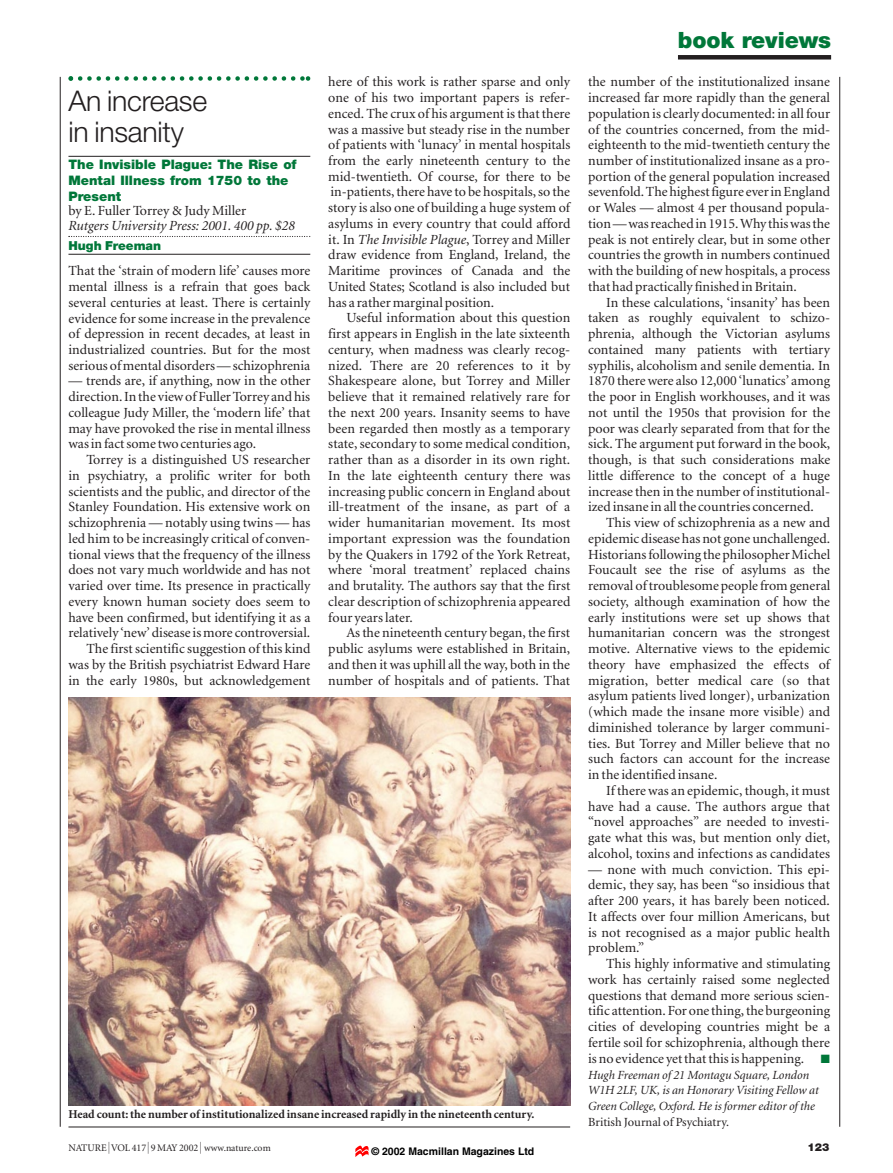
<style>
.page{position:relative;width:893px;height:1173px;background:#fff}
.page>*{position:absolute;margin:0;border:0;box-sizing:border-box;transform-origin:0 0}
.t1{font:300 28.5px/31.5px "Helvetica Neue";letter-spacing:-.01em;color:#231f20}
.t2{font:900 22.5px "Helvetica Neue";letter-spacing:-.005em;color:#007739}
.t3{font:13.95px/15.8px "Minion";color:#231f20;text-align:justify}
.t4{font:italic 13.95px "Minion";color:#231f20}
.t5{font:900 13.2px/15.8px "Helvetica Neue";color:#007739}
.t6{font:italic 12.45px/15.8px "Minion";color:#231f20}
.t7{font:12.45px "Minion";color:#231f20}
.t8{font:900 12.3px "Helvetica Neue";color:#007739}
.t9{font:700 12px "Minion";color:#231f20}
.t10{font:900 10.8px "Helvetica Neue";color:#231f20}
.t11{font:700 10.5px "Helvetica";color:#000}
.t12{font:10.2px "Minion";color:#231f20}
.s1{font-style:italic}
.s2{color:#007739}
.s3{font-family:"Unica SB";font-weight:300;font-size:12px}
.s4{font-size:9.75px}
</style>
<div class="page">
<svg style="left:68px;top:76px;width:242px;height:5px"></svg>
<hr style="left:68px;top:156px;width:242px;height:1px;background:#231f20">
<svg style="left:68px;top:236px;width:242px;height:1px"></svg>
<hr style="left:68px;top:254px;width:242px;height:1px;background:#231f20">
<div style="left:678px;top:55px;width:153px;height:5px;background:#231f20"></div>
<hr style="left:60px;top:77px;width:1px;height:1050px;background:#231f20">
<hr style="left:839px;top:77px;width:1px;height:1050px;background:#231f20">
<hr style="left:68px;top:1127px;width:502px;height:1px;background:#231f20">
<img style="left:68px;top:697px;width:502px;height:409px">
<svg style="left:355px;top:1146px;width:13px;height:11px"></svg>
<h2 class="t2" style="left:678px;top:32px;width:155px">book reviews</h2>
<p class="t3" style="left:328px;top:75px;width:243px">here of this work is rather sparse and only one of his two important papers is refer&shy;enced. The crux of his argument is that there was a massive but steady rise in the number of patients with ‘lunacy’ in mental hospitals from the early nineteenth century to the mid-twentieth. Of course, for there to be in-patients, there have to be hospitals, so the story is also one of building a huge system of asylums in every country that could afford it. In <span class="s1">The Invisible Plague</span>, Torrey and Miller draw evidence from England, Ireland, the Maritime provinces of Canada and the United States; Scotland is also included but has a rather marginal position.</p>
<p class="t3" style="left:328px;top:311px;width:243px;text-indent:18px">Useful information about this question first appears in English in the late sixteenth century, when madness was clearly recog&shy;nized. There are 20 references to it by Shakespeare alone, but Torrey and Miller believe that it remained relatively rare for the next 200 years. Insanity seems to have been regarded then mostly as a temporary state, secondary to some medical condition, rather than as a disorder in its own right.<br>In the late eighteenth century there was increasing public concern in England about ill-treatment of the insane, as part of a wider humanitarian movement. Its most important expression was the foundation by the Quakers in 1792 of the York Retreat, where ‘moral treatment’ replaced chains and brutality. The authors say that the first clear description of schizophrenia appeared four years later.</p>
<p class="t3" style="left:328px;top:626px;width:243px;text-indent:18px">As the nineteenth century began, the first public asylums were established in Britain, and then it was uphill all the way, both in the number of hospitals and of patients. That</p>
<p class="t3" style="left:588px;top:75px;width:243px">the number of the institutionalized insane increased far more rapidly than the general population is clearly documented: in all four of the countries concerned, from the mid&shy;eighteenth to the mid-twentieth century the number of institutionalized insane as a pro&shy;portion of the general population increased sevenfold. The highest figure ever in England or Wales — almost 4 per thousand popula&shy;tion — was reached in 1915. Why this was the peak is not entirely clear, but in some other countries the growth in numbers continued with the building of new hospitals, a process that had practically finished in Britain.</p>
<p class="t3" style="left:588px;top:296px;width:243px;text-indent:18px">In these calculations, ‘insanity’ has been taken as roughly equivalent to schizo&shy;phrenia, although the Victorian asylums contained many patients with tertiary syphilis, alcoholism and senile dementia. In 1870 there were also 12,000 ‘lunatics’ among the poor in English workhouses, and it was not until the 1950s that provision for the poor was clearly separated from that for the sick. The argument put forward in the book, though, is that such considerations make little difference to the concept of a huge increase then in the number of institutional&shy;ized insane in all the countries concerned.</p>
<p class="t3" style="left:588px;top:516px;width:243px;text-indent:18px">This view of schizophrenia as a new and epidemic disease has not gone unchallenged.<br>Historians following the philosopher Michel Foucault see the rise of asylums as the removal of troublesome people from general society, although examination of how the early institutions were set up shows that humanitarian concern was the strongest motive. Alternative views to the epidemic theory have emphasized the effects of migration, better medical care (so that asylum patients lived longer), urbanization (which made the insane more visible) and diminished tolerance by larger communi&shy;ties. But Torrey and Miller believe that no such factors can account for the increase in the identified insane.</p>
<p class="t3" style="left:588px;top:784px;width:243px;text-indent:18px">If there was an epidemic, though, it must have had a cause. The authors argue that “novel approaches” are needed to investi&shy;gate what this was, but mention only diet, alcohol, toxins and infections as candidates</p>
<p class="t3" style="left:588px;top:863px;width:243px">— none with much conviction. This epi&shy;demic, they say, has been “so insidious that after 200 years, it has barely been noticed.<br>It affects over four million Americans, but is not recognised as a major public health problem.”</p>
<p class="t3" style="left:588px;top:957px;width:243px;text-indent:18px">This highly informative and stimulating work has certainly raised some neglected questions that demand more serious scien&shy;tific attention. For one thing, the burgeoning cities of developing countries might be a fertile soil for schizophrenia, although there is no evidence yet that this is happening. <span class="s2">■</span></p>
<p class="t6" style="left:588px;top:1068px;width:232px">Hugh Freeman of 21 Montagu Square, London<br>W1H 2LF, UK, is an Honorary Visiting Fellow at<br>Green College, Oxford. He is former editor of the</p>
<p class="t7" style="left:588px;top:1117px;width:142px">British Journal of Psychiatry.</p>
<h1 class="t1" style="left:68px;top:88px;width:140px">An increase in insanity</h1>
<p class="t5" style="left:68px;top:158px;width:230px">The Invisible Plague: The Rise of<br>Mental Illness from 1750 to the<br>Present</p>
<p class="t3" style="left:68px;top:204px;width:179px">by E. Fuller Torrey &amp; Judy Miller</p>
<p class="t4" style="left:68px;top:220px;width:228px">Rutgers University Press: 2001. 400 pp. $28</p>
<p class="t8" style="left:68px;top:241px;width:94px">Hugh Freeman</p>
<p class="t3" style="left:68px;top:264px;width:243px">That the ‘strain of modern life’ causes more mental illness is a refrain that goes back several centuries at least. There is certainly evidence for some increase in the prevalence of depression in recent decades, at least in industrialized countries. But for the most serious of mental disorders — schizophrenia</p>
<p class="t3" style="left:68px;top:374px;width:243px">— trends are, if anything, now in the other direction. In the view of Fuller Torrey and his colleague Judy Miller, the ‘modern life’ that may have provoked the rise in mental illness was in fact some two centuries ago.</p>
<p class="t3" style="left:68px;top:453px;width:243px;text-align:right">Torrey is a distinguished US researcher<br>in psychiatry, a prolific writer for both scientists and the public, and director of the Stanley Foundation. His extensive work on schizophrenia — notably using twins — has led him to be increasingly critical of conven&shy;tional views that the frequency of the illness does not vary much worldwide and has not varied over time. Its presence in practically every known human society does seem to have been confirmed, but identifying it as a relatively ‘new’ disease is more controversial.<br>The first scientific suggestion of this kind was by the British psychiatrist Edward Hare in the early 1980s, but acknowledgement</p>
<p class="t9" style="left:68px;top:1110px;width:467px">Head count: the number of institutionalized insane increased rapidly in the nineteenth century.</p>
<p class="t11" style="left:371px;top:1145px;width:164px">© 2002 Macmillan Magazines Ltd</p>
<p class="t12" style="left:68px;top:1143px;width:204px">NATURE<span class="s3">|</span> VOL 417 <span class="s3">|</span> 9 MAY 2002 <span class="s3">|</span> <span class="s4">www.nature.com</span></p>
<p class="t10" style="left:807px;top:1143px;width:23px">123</p>
</div>
